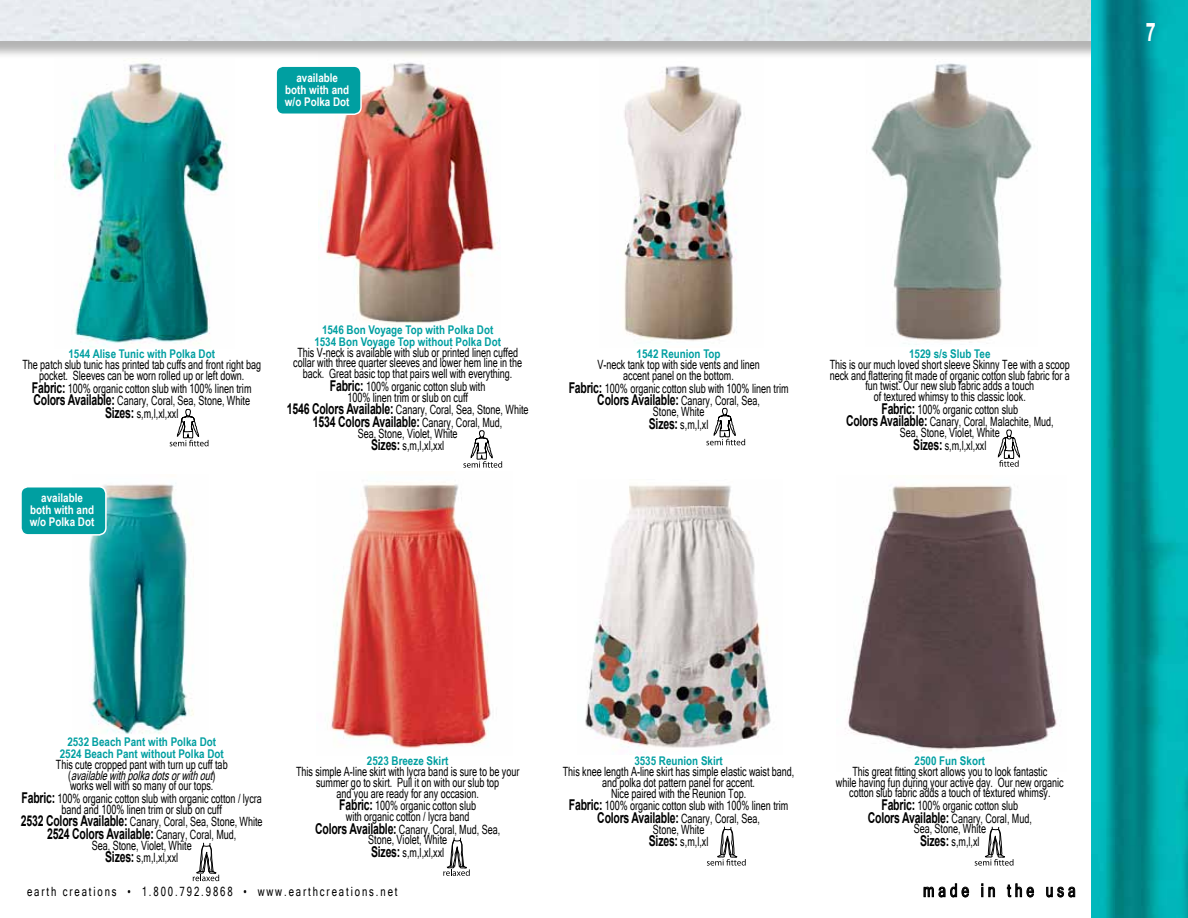
<style>
.page{position:relative;width:1188px;height:918px;background:#fff}
.page>*{position:absolute;margin:0;border:0;box-sizing:border-box;transform-origin:0 0}
.t1{font:700 25.5px "Arial";color:#fff;scale:.7 1}
.t2{font:18.15px "Microsoft Sans Serif";letter-spacing:.3em;color:#000;scale:.75 1}
.t3{font:700 14.85px "Arial";letter-spacing:-.02em;color:#000;scale:.7 1}
.t4{font:12.75px/10.8px "Microsoft Sans Serif";color:#000;text-align:center;scale:.7 1}
.t5{font:12.75px "Microsoft Sans Serif";letter-spacing:.2em;color:#000;scale:.75 1}
.t6{font:700 12px/12px "Arial Narrow";color:#009fa1;text-align:center}
.t7{font:700 12px/12px "Arial Narrow";color:#fff;text-align:center}
.s1{font-family:"Arial";font-weight:700;font-size:14.85px}
.s2{font-family:"Microsoft Sans Serif";font-weight:400;font-size:12.75px}
.s3{font-style:italic}
</style>
<div class="page">
<img style="left:54px;top:61px;width:174px;height:287px">
<img style="left:623px;top:66px;width:119px;height:275px">
<img style="left:319px;top:62px;width:181px;height:262px">
<img style="left:871px;top:63px;width:161px;height:282px">
<div style="left:0;top:0;width:1188px;height:60px;background:#000;opacity:.3"></div>
<img style="left:0;top:0;width:1091px;height:41px">
<img style="left:1091px;top:0;width:97px;height:918px">
<svg style="left:923px;top:883px;width:46px;height:15px"></svg>
<svg style="left:981px;top:883px;width:14px;height:14px"></svg>
<svg style="left:1007px;top:883px;width:27px;height:15px"></svg>
<svg style="left:1046px;top:886px;width:29px;height:12px"></svg>
<img style="left:585px;top:485px;width:186px;height:268px">
<img style="left:330px;top:482px;width:161px;height:266px">
<img style="left:89px;top:483px;width:105px;height:251px">
<img style="left:845px;top:485px;width:212px;height:266px">
<svg style="left:463px;top:430px;width:39px;height:38px"></svg>
<svg style="left:706px;top:408px;width:39px;height:37px"></svg>
<svg style="left:170px;top:409px;width:38px;height:37px"></svg>
<svg style="left:707px;top:827px;width:39px;height:39px"></svg>
<svg style="left:975px;top:827px;width:38px;height:39px"></svg>
<svg style="left:443px;top:837px;width:27px;height:39px"></svg>
<svg style="left:193px;top:843px;width:26px;height:38px"></svg>
<svg style="left:998px;top:429px;width:22px;height:38px"></svg>
<div style="left:276px;top:66px;width:85px;height:48px;background:#009fa1;border-radius:7px"></div>
<div style="left:275px;top:65px;width:87px;height:50px;border:2px solid #fff;border-radius:7px"></div>
<div style="left:21px;top:487px;width:85px;height:48px;background:#009fa1;border-radius:7px"></div>
<div style="left:20px;top:486px;width:87px;height:50px;border:2px solid #fff;border-radius:7px"></div>
<p class="t7" style="left:285px;top:71px;width:66px">available both with and w/o Polka Dot</p>
<h1 class="t1" style="left:1146px;top:16px;width:16px">7</h1>
<p class="t6" style="left:68px;top:348px;width:148px">1544 Alise Tunic with Polka Dot</p>
<p class="t4" style="left:22px;top:359px;width:342px">The patch slub tunic has printed tab cuffs and front right bag pocket. Sleeves can be worn rolled up or left down.</p>
<p class="t4" style="left:32px;top:382px;width:315px;line-height:12.6px"><span class="s1">Fabric:</span> 100% organic cotton slub with 100% linen trim<br><span class="s1">Colors Available:</span> Canary, Coral, Sea, Stone, White<br><span class="s1">Sizes:</span> s,m,l,xl,xxl</p>
<p class="t7" style="left:30px;top:491px;width:66px">available both with and w/o Polka Dot</p>
<p class="t6" style="left:314px;top:323px;width:188px">1546 Bon Voyage Top with Polka Dot<br>1534 Bon Voyage Top without Polka Dot</p>
<p class="t4" style="left:293px;top:347px;width:329px">This V-neck is available with slub or printed linen cuffed collar with three quarter sleeves and lower hem line in the back. Great basic top that pairs well with everything.</p>
<p class="t4" style="left:330px;top:381px;width:224px"><span class="s1">Fabric:</span> 100% organic cotton slub with<br>100% linen trim or slub on cuff</p>
<p class="t4" style="left:287px;top:404px;width:347px"><span class="s1">1546 Colors Available:</span> Canary, Coral, Sea, Stone, White</p>
<p class="t3" style="left:313px;top:412px;width:272px">1534 Colors Available: <span class="s2">Canary, Coral, Mud,</span></p>
<p class="t4" style="left:358px;top:427px;width:144px;line-height:12.6px">Sea, Stone, Violet, White<br><span class="s1">Sizes:</span> s,m,l,xl,xxl</p>
<p class="t6" style="left:637px;top:348px;width:86px">1542 Reunion Top</p>
<p class="t4" style="left:597px;top:359px;width:234px">V-neck tank top with side vents and linen accent panel on the bottom.</p>
<p class="t4" style="left:569px;top:382px;width:316px;line-height:12.6px"><span class="s1">Fabric:</span> 100% organic cotton slub with 100% linen trim<br><span class="s1">Colors Available:</span> Canary, Coral, Sea,</p>
<p class="t4" style="left:649px;top:405px;width:87px;line-height:12.6px">Stone, White<br><span class="s1">Sizes:</span> s,m,l,xl</p>
<p class="t6" style="left:909px;top:347px;width:83px">1529 s/s Slub Tee</p>
<p class="t4" style="left:830px;top:359px;width:345px">This is our much loved short sleeve Skinny Tee with a scoop neck and flattering fit made of organic cotton slub fabric for a fun twist. Our new slub fabric adds a touch<br>of textured whimsy to this classic look.</p>
<p class="t4" style="left:846px;top:403px;width:298px;line-height:12.6px"><span class="s1">Fabric:</span> 100% organic cotton slub<br><span class="s1">Colors Available:</span> Canary, Coral, Malachite, Mud,</p>
<p class="t4" style="left:900px;top:426px;width:144px;line-height:12.6px">Sea, Stone, Violet, White<br><span class="s1">Sizes:</span> s,m,l,xl,xxl</p>
<p class="t6" style="left:60px;top:735px;width:166px">2532 Beach Pant with Polka Dot<br>2524 Beach Pant without Polka Dot</p>
<p class="t4" style="left:56px;top:759px;width:247px">This cute cropped pant with turn up cuff tab ( <span class="s3">availablewithpolkadotsorwithout</span>) works well with so many of our tops.</p>
<p class="t4" style="left:22px;top:793px;width:345px"><span class="s1">Fabric:</span> 100% organic cotton slub with organic cotton / lycra band and 100% linen trim or slub on cuff</p>
<p class="t4" style="left:21px;top:817px;width:347px"><span class="s1">2532 Colors Available:</span> Canary, Coral, Sea, Stone, White</p>
<p class="t3" style="left:47px;top:824px;width:272px">2524 Colors Available: <span class="s2">Canary, Coral, Mud,</span></p>
<p class="t4" style="left:92px;top:839px;width:144px;line-height:12.6px">Sea, Stone, Violet, White<br><span class="s1">Sizes:</span> s,m,l,xl,xxl</p>
<p class="t6" style="left:367px;top:754px;width:83px">2523 Breeze Skirt</p>
<p class="t4" style="left:296px;top:766px;width:321px">This simple A-line skirt with lycra band is sure to be your summer go to skirt. Pull it on with our slub top<br>and you are ready for any occasion.</p>
<p class="t4" style="left:339px;top:800px;width:197px"><span class="s1">Fabric:</span> 100% organic cotton slub with organic cotton / lycra band</p>
<p class="t4" style="left:315px;top:824px;width:266px"><span class="s1">Colors Available:</span> Canary, Coral, Mud, Sea,<br>Stone, Violet, White</p>
<p class="t4" style="left:371px;top:847px;width:106px"><span class="s1">Sizes:</span> s,m,l,xl,xxl</p>
<p class="t6" style="left:634px;top:754px;width:90px">3535 Reunion Skirt</p>
<p class="t4" style="left:563px;top:766px;width:332px">This knee length A-line skirt has simple elastic waist band, and polka dot pattern panel for accent.<br>Nice paired with the Reunion Top.</p>
<p class="t4" style="left:569px;top:799px;width:315px;line-height:12.6px"><span class="s1">Fabric:</span> 100% organic cotton slub with 100% linen trim<br><span class="s1">Colors Available:</span> Canary, Coral, Sea,</p>
<p class="t4" style="left:649px;top:823px;width:87px;line-height:12.6px">Stone, White<br><span class="s1">Sizes:</span> s,m,l,xl</p>
<p class="t6" style="left:915px;top:754px;width:72px">2500 Fun Skort</p>
<p class="t4" style="left:836px;top:766px;width:327px">This great fitting skort allows you to look fantastic<br>while having fun during your active day. Our new organic cotton slub fabric adds a touch of textured whimsy.</p>
<p class="t4" style="left:868px;top:799px;width:236px;line-height:12.6px"><span class="s1">Fabric:</span> 100% organic cotton slub<br><span class="s1">Colors Available:</span> Canary, Coral, Mud,</p>
<p class="t4" style="left:914px;top:823px;width:105px;line-height:12.6px">Sea, Stone, White<br><span class="s1">Sizes:</span> s,m,l,xl</p>
<p class="t5" style="left:27px;top:884px;width:496px">earth creations • 1.800.792.9868 • www.earthcreations.net</p>
<h2 class="t2" style="left:923px;top:880px;width:205px">made in the usa</h2>
</div>
